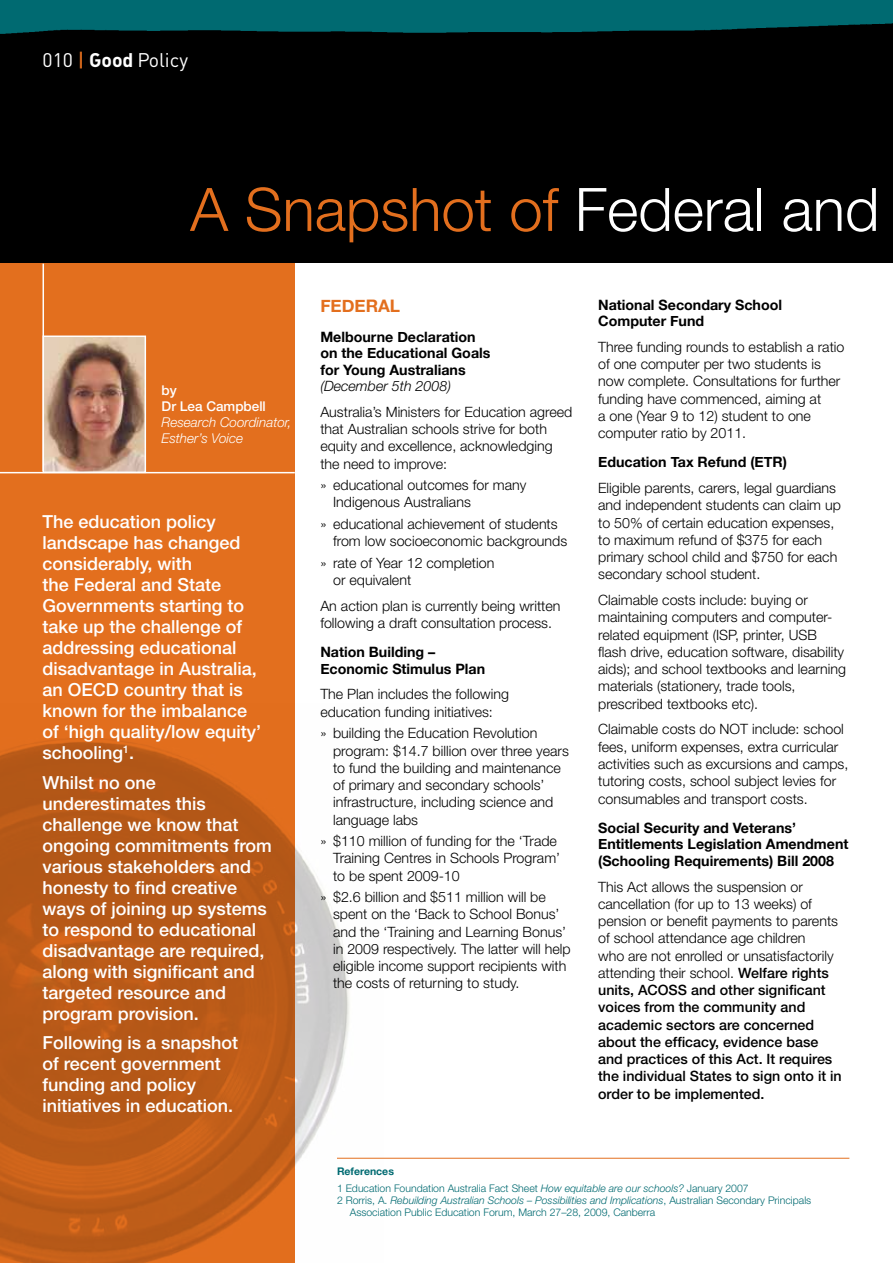
<style>
.page{position:relative;width:893px;height:1263px;background:#fff}
.page>*{position:absolute;margin:0;border:0;box-sizing:border-box;transform-origin:0 0}
.t1{font:300 60px "Helvetica Neue";color:#e36f1e}
.t2{font:19.5px "DIN";color:#fff}
.t3{font:500 18px/21px "Helvetica Neue";color:#fff}
.t4{font:700 17.25px "Helvetica Neue";color:#e36f1e}
.t5{font:300 14.25px/17.2px "Helvetica Neue";color:#000}
.t6{font:500 14.25px/17.2px "Helvetica Neue";color:#000}
.t7{font:700 14.25px/16.5px "Helvetica Neue";color:#000}
.t8{font:italic 300 14.25px "Helvetica Neue";color:#000}
.t9{font:italic 300 13.5px/16.2px "Helvetica Neue";color:#fff}
.t10{font:500 13.5px/16.2px "Helvetica Neue";color:#fff}
.t11{font:300 10.5px/16.2px "Helvetica Neue";color:#006a71}
.s1{font-weight:500;color:#e36f1e}
.s2{font-weight:700}
.s3{color:#fff}
.s4{font-weight:300}
.s5{font-style:italic}
</style>
<div class="page">
<div style="left:0;top:258px;width:295px;height:1005px;background:#e36f1e"></div>
<img style="left:0;top:738px;width:383px;height:525px">
<div style="left:0;top:0;width:893px;height:262px;background:#000"></div>
<img style="left:0;top:0;width:893px;height:34px">
<img style="left:46px;top:338px;width:97px;height:132px">
<div style="left:43px;top:335px;width:103px;height:138px;border:2px solid #fff"></div>
<hr style="left:337px;top:1158px;width:512px;height:1px;background:#e36f1e">
<hr style="left:0;top:472px;width:295px;height:1px;background:#fff">
<hr style="left:43px;top:264px;width:1px;height:207px;background:#fff">
<h2 class="t2" style="left:43px;top:48px;width:147px">010 <span class="s1">|</span> <span class="s2">Good</span> Policy</h2>
<h1 class="t1" style="left:190px;top:173px;width:691px">A Snapshot of <span class="s3">Federal and</span></h1>
<p class="t10" style="left:162px;top:382px;width:106px">by<br>Dr Lea Campbell</p>
<p class="t9" style="left:162px;top:414px;width:132px">Research Coordinator,<br>Esther’s Voice</p>
<p class="t3" style="left:43px;top:511px;width:220px">The education policy landscape has changed considerably, with<br>the Federal and State<br>Governments starting to take up the challenge of addressing educational disadvantage in Australia, an OECD country that is known for the imbalance of ‘high quality/low equity’ schooling<sup>1</sup>.</p>
<p class="t3" style="left:43px;top:771px;width:231px">Whilst no one underestimates this challenge we know that ongoing commitments from various stakeholders and honesty to find creative ways of joining up systems to respond to educational disadvantage are required, along with significant and targeted resource and program provision.</p>
<p class="t3" style="left:43px;top:1032px;width:197px">Following is a snapshot of recent government funding and policy initiatives in education.</p>
<p class="t4" style="left:320px;top:296px;width:76px">Federal</p>
<p class="t7" style="left:320px;top:328px;width:172px">Melbourne Declaration on the Educational Goals for Young Australians</p>
<p class="t8" style="left:320px;top:378px;width:132px">(December 5th 2008)</p>
<p class="t5" style="left:320px;top:403px;width:254px">Australia’s Ministers for Education agreed that Australian schools strive for both equity and excellence, acknowledging the need to improve:</p>
<p class="t5" style="left:333px;top:476px;width:195px;text-indent:-13px">» educational outcomes for many<br>Indigenous Australians</p>
<p class="t5" style="left:333px;top:515px;width:236px;text-indent:-13px">» educational achievement of students from low socioeconomic backgrounds</p>
<p class="t5" style="left:333px;top:554px;width:163px;text-indent:-13px">» rate of Year 12 completion or equivalent</p>
<p class="t5" style="left:320px;top:597px;width:242px">An action plan is currently being written following a draft consultation process.</p>
<p class="t7" style="left:320px;top:644px;width:166px">Nation Building –<br>Economic Stimulus Plan</p>
<p class="t5" style="left:320px;top:685px;width:190px">The Plan includes the following education funding initiatives:</p>
<p class="t5" style="left:333px;top:724px;width:237px;text-indent:-13px">» building the Education Revolution program: $14.7 billion over three years to fund the building and maintenance of primary and secondary schools’ infrastructure, including science and language labs</p>
<p class="t5" style="left:333px;top:832px;width:229px;text-indent:-13px">» $110 million of funding for the ‘Trade<br>Training Centres in Schools Program’ to be spent 2009-10</p>
<p class="t5" style="left:333px;top:888px;width:239px;text-indent:-13px">» $2.6 billion and $511 million will be spent on the ‘Back to School Bonus’ and the ‘Training and Learning Bonus’ in 2009 respectively. The latter will help eligible income support recipients with the costs of returning to study.</p>
<p class="t7" style="left:598px;top:296px;width:185px">National Secondary School<br>Computer Fund</p>
<p class="t5" style="left:598px;top:338px;width:248px">Three funding rounds to establish a ratio of one computer per two students is now complete. Consultations for further funding have commenced, aiming at<br>a one (Year 9 to 12) student to one computer ratio by 2011.</p>
<p class="t7" style="left:598px;top:454px;width:190px">Education Tax Refund (ETR)</p>
<p class="t5" style="left:598px;top:479px;width:244px">Eligible parents, carers, legal guardians and independent students can claim up to 50% of certain education expenses, to maximum refund of $375 for each primary school child and $750 for each secondary school student.</p>
<p class="t5" style="left:598px;top:591px;width:249px">Claimable costs include: buying or maintaining computers and computer&shy;related equipment (ISP, printer, USB flash drive, education software, disability aids); and school textbooks and learning materials (stationery, trade tools, prescribed textbooks etc).</p>
<p class="t5" style="left:598px;top:720px;width:252px">Claimable costs do NOT include: school fees, uniform expenses, extra curricular activities such as excursions and camps, tutoring costs, school subject levies for consumables and transport costs.</p>
<p class="t7" style="left:598px;top:819px;width:252px">Social Security and Veterans’<br>Entitlements Legislation Amendment (Schooling Requirements) Bill 2008</p>
<p class="t6" style="left:598px;top:878px;width:245px"><span class="s4">This Act allows the suspension or cancellation (for up to 13 weeks) of pension or benefit payments to parents of school attendance age children<br>who are not enrolled or unsatisfactorily attending their school.</span> Welfare rights units, ACOSS and other significant voices from the community and academic sectors are concerned about the efficacy, evidence base and practices of this Act. It requires the individual States to sign onto it in order to be implemented.</p>
<p class="t11" style="left:337px;top:1163px;width:413px"><span class="s2">References<br></span>1 Education Foundation Australia Fact Sheet <span class="s5">How equitable are our schools?</span> January 2007</p>
<p class="t11" style="left:350px;top:1194px;width:463px;line-height:12px;text-indent:-13px">2 Rorris, A. <span class="s5">Rebuilding Australian Schools – Possibilities and Implications</span>, Australian Secondary Principals<br>Association Public Education Forum, March 27–28, 2009, Canberra</p>
</div>
